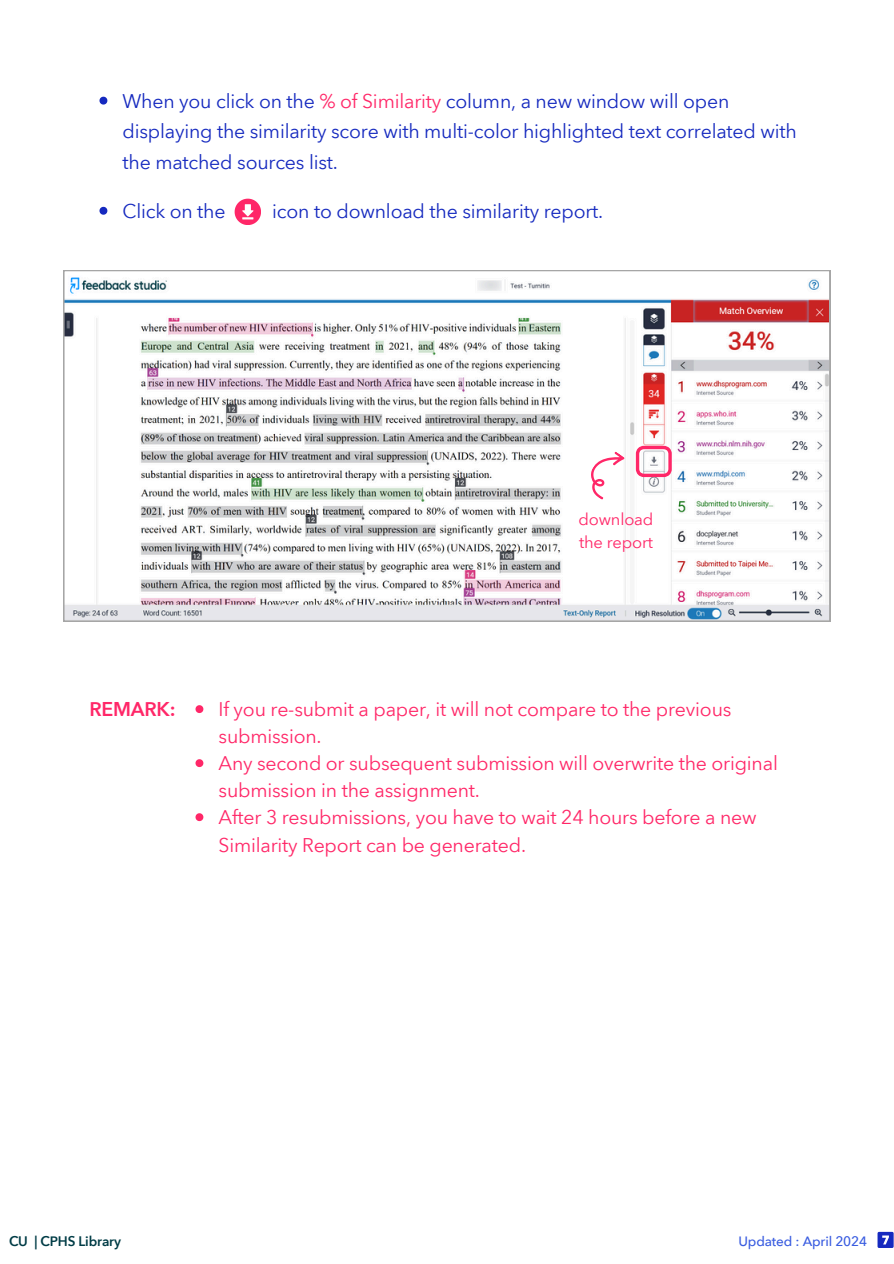
<style>
.page{position:relative;width:894px;height:1264px;background:#fff}
.page>*{position:absolute;margin:0;border:0;box-sizing:border-box;transform-origin:0 0}
.t1{font:19.5px/27px "Avenir Next Thai Modern";letter-spacing:-.01em;color:#ff2768}
.t2{font:19.5px/30.3px "Avenir Next Thai Modern";letter-spacing:-.01em;color:#1529bf}
.t3{font:600 19.5px "Avenir Next Thai Modern";letter-spacing:-.01em;color:#ff2768}
.t4{font:16.5px/22.5px "Avenir Next Thai Modern";letter-spacing:-.01em;color:#ff2768}
.t5{font:500 13.5px "Avenir Next Thai Modern";letter-spacing:-.01em;color:#395ce0}
.t6{font:600 13.5px "Avenir Next Thai Modern";letter-spacing:-.01em;color:#003c46}
.s1{color:#ff2768}
</style>
<div class="page">
<svg style="left:99px;top:207px;width:8px;height:8px"></svg>
<svg style="left:234px;top:199px;width:26px;height:25px"></svg>
<svg style="left:877px;top:1231px;width:16px;height:16px"></svg>
<svg style="left:63px;top:270px;width:767px;height:351px"></svg>
<svg style="left:99px;top:97px;width:8px;height:8px"></svg>
<svg style="left:635px;top:446px;width:36px;height:31px"></svg>
<svg style="left:580px;top:446px;width:48px;height:54px"></svg>
<svg style="left:195px;top:705px;width:8px;height:8px"></svg>
<svg style="left:195px;top:759px;width:8px;height:8px"></svg>
<svg style="left:195px;top:813px;width:8px;height:8px"></svg>
<p class="t2" style="left:122px;top:85px;width:675px">When you click on the <span class="s1">% of Similarity</span> column, a new window will open displaying the similarity score with multi-color highlighted text correlated with the matched sources list.</p>
<p class="t2" style="left:122px;top:195px;width:105px">Click on the</p>
<p class="t2" style="left:272px;top:195px;width:332px">icon to download the similarity report.</p>
<p class="t4" style="left:578px;top:507px;width:76px">download the report</p>
<p class="t3" style="left:89px;top:694px;width:88px">REMARK:</p>
<p class="t1" style="left:218px;top:695px;width:514px">If you re-submit a paper, it will not compare to the previous submission.</p>
<p class="t1" style="left:218px;top:749px;width:560px">Any second or subsequent submission will overwrite the original submission in the assignment.</p>
<p class="t1" style="left:218px;top:803px;width:539px">After 3 resubmissions, you have to wait 24 hours before a new<br>Similarity Report can be generated.</p>
<p class="t6" style="left:9px;top:1230px;width:113px">CU | CPHS Library</p>
<p class="t5" style="left:738px;top:1230px;width:130px">Updated : April 2024</p>
</div>
